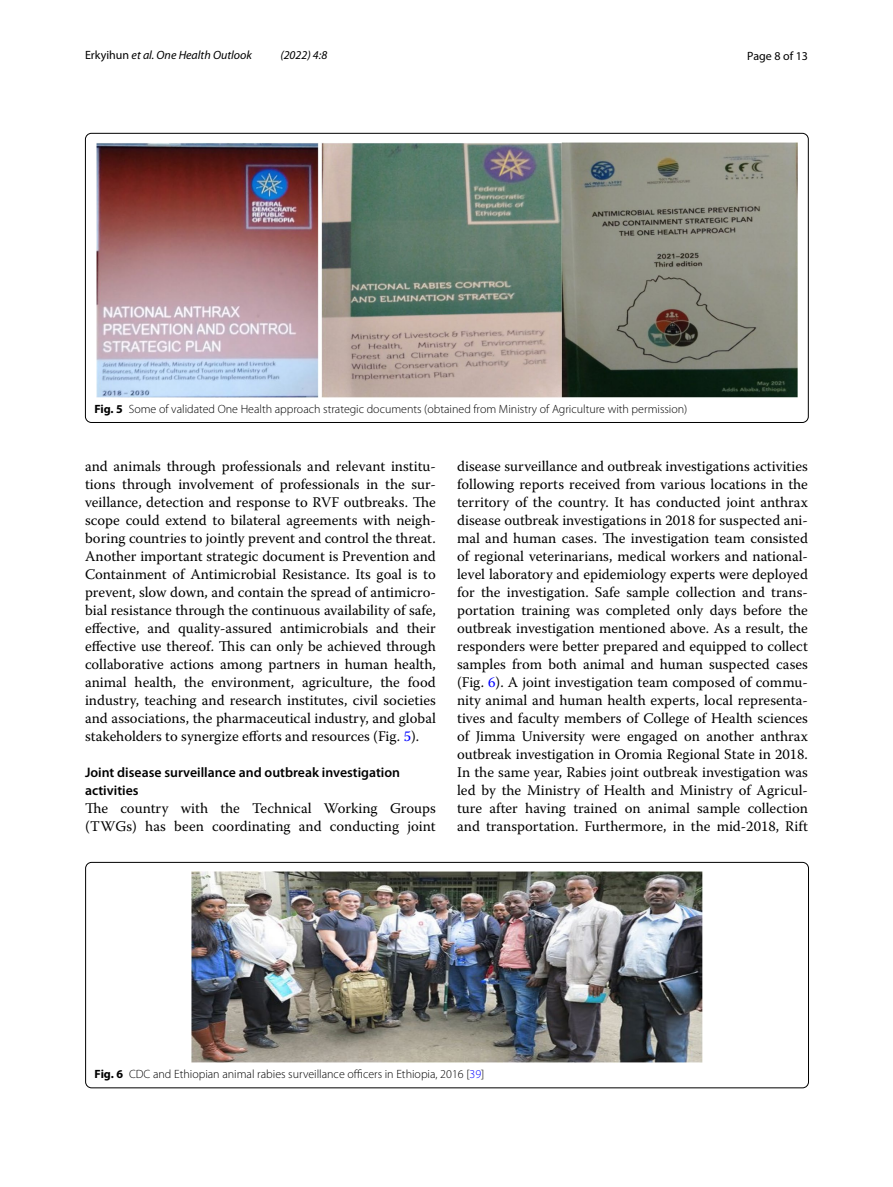
<style>
.page{position:relative;width:893px;height:1187px;background:#fff}
.page>*{position:absolute;margin:0;border:0;box-sizing:border-box;transform-origin:0 0}
.t1{font:14.7px/18px "Warnock Pro";color:#000;text-align:justify}
.t2{font:600 13.8px/18px "Myriad Pro";color:#000}
.t3{font:300 12px "Myriad Pro";color:#000}
.t4{font:italic 12px "Myriad Pro";color:#000}
.t5{font:12px "Myriad Pro";color:#000}
.s1{font-style:normal}
.s2{font-weight:700}
.s3{color:#00f}
</style>
<div class="page">
<img style="left:97px;top:142px;width:700px;height:256px">
<img style="left:192px;top:871px;width:510px;height:191px">
<div style="left:85px;top:862px;width:724px;height:225px;border:1px solid #000;border-radius:6px"></div>
<p class="t4" style="left:85px;top:48px;width:168px"><span class="s1">Erkyihun</span> et al. One Health Outlook</p>
<p class="t4" style="left:280px;top:48px;width:48px">(2022) 4:8</p>
<p class="t5" style="left:747px;top:48px;width:62px">Page 8 of 13</p>
<p class="t3" style="left:94px;top:402px;width:595px"><span class="s2">Fig. 5</span> Some of validated One Health approach strategic documents (obtained from Ministry of Agriculture with permission)</p>
<p class="t1" style="left:85px;top:457px;width:352px">and animals through professionals and relevant institu&shy;tions through involvement of professionals in the sur&shy;veillance, detection and response to RVF outbreaks. The scope could extend to bilateral agreements with neigh&shy;boring countries to jointly prevent and control the threat.<br>Another important strategic document is Prevention and Containment of Antimicrobial Resistance. Its goal is to prevent, slow down, and contain the spread of antimicro&shy;bial resistance through the continuous availability of safe, effective, and quality-assured antimicrobials and their effective use thereof. This can only be achieved through collaborative actions among partners in human health, animal health, the environment, agriculture, the food industry, teaching and research institutes, civil societies and associations, the pharmaceutical industry, and global stakeholders to synergize efforts and resources (Fig. <span class="s3">5</span>).</p>
<p class="t2" style="left:85px;top:763px;width:317px">Joint disease surveillance and outbreak investigation activities</p>
<p class="t1" style="left:85px;top:799px;width:352px">The country with the Technical Working Groups (TWGs) has been coordinating and conducting joint</p>
<p class="t1" style="left:457px;top:457px;width:352px">disease surveillance and outbreak investigations activities following reports received from various locations in the territory of the country. It has conducted joint anthrax disease outbreak investigations in 2018 for suspected ani&shy;mal and human cases. The investigation team consisted of regional veterinarians, medical workers and national&shy;level laboratory and epidemiology experts were deployed for the investigation. Safe sample collection and trans&shy;portation training was completed only days before the outbreak investigation mentioned above. As a result, the responders were better prepared and equipped to collect samples from both animal and human suspected cases (Fig. <span class="s3">6</span>). A joint investigation team composed of commu&shy;nity animal and human health experts, local representa&shy;tives and faculty members of College of Health sciences of Jimma University were engaged on another anthrax outbreak investigation in Oromia Regional State in 2018.<br>In the same year, Rabies joint outbreak investigation was led by the Ministry of Health and Ministry of Agricul&shy;ture after having trained on animal sample collection and transportation. Furthermore, in the mid-2018, Rift</p>
<p class="t3" style="left:95px;top:1067px;width:391px"><span class="s2">Fig. 6</span> CDC and Ethiopian animal rabies surveillance officers in Ethiopia, 2016 [<span class="s3">39</span>]</p>
</div>
